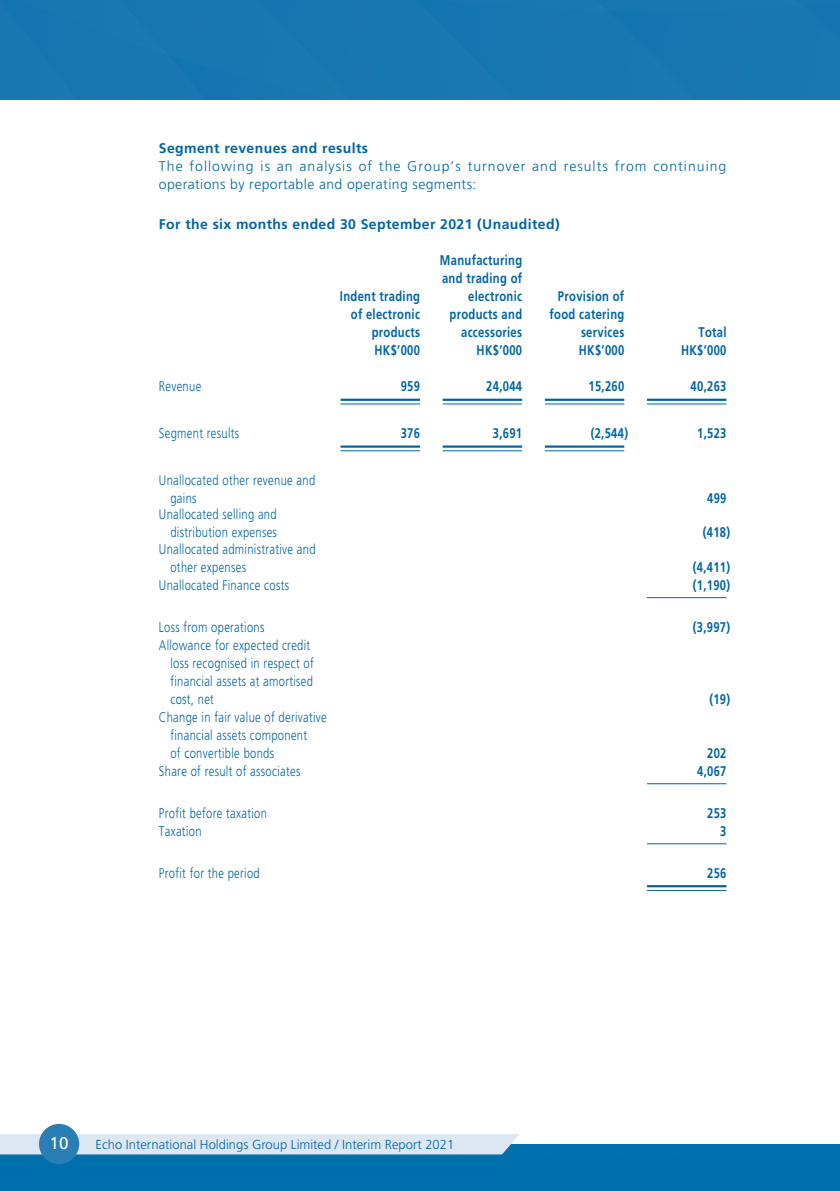
<style>
.page{position:relative;width:840px;height:1191px;background:#fff}
.page>*{position:absolute;margin:0;border:0;box-sizing:border-box;transform-origin:0 0}
.t1{font:17px "Frutiger LT Std";color:#fff}
._51_N_Table_txt{font:300 14px "Frutiger LT Std";letter-spacing:.03em;color:#0065a4;scale:.8 1}
._51_N_Table_txt-2{font:700 14px "Frutiger LT Std";letter-spacing:.03em;color:#0065a4;scale:.8 1}
._06_Notes{font:300 14px/18px "Frutiger LT Std";letter-spacing:.07em;color:#0065a4}
._08_NH2{font:700 14px "Frutiger LT Std";letter-spacing:.03em;color:#0065a4}
.t2{font:300 13px "Frutiger LT Std";color:#0065a4}
</style>
<div class="page">
<img style="left:0;top:0;width:839px;height:1191px">
<div style="left:0;top:101px;width:839px;height:1043px;background:#fff"></div>
<div style="left:0;top:1134px;width:519px;height:20px;background:#dde7f2"></div>
<div style="left:39px;top:1123px;width:40px;height:41px;background:#2a7eb6;border-radius:50%"></div>
<hr style="left:340px;top:399px;width:80px;height:2px;background:#0065a4">
<hr style="left:340px;top:403px;width:80px;height:1px;background:#0065a4">
<hr style="left:442px;top:399px;width:80px;height:2px;background:#0065a4">
<hr style="left:442px;top:403px;width:80px;height:1px;background:#0065a4">
<hr style="left:544px;top:399px;width:80px;height:2px;background:#0065a4">
<hr style="left:544px;top:403px;width:80px;height:1px;background:#0065a4">
<hr style="left:646px;top:399px;width:80px;height:2px;background:#0065a4">
<hr style="left:646px;top:403px;width:80px;height:1px;background:#0065a4">
<hr style="left:340px;top:445px;width:80px;height:3px;background:#0065a4">
<hr style="left:340px;top:450px;width:80px;height:1px;background:#0065a4">
<hr style="left:442px;top:445px;width:80px;height:3px;background:#0065a4">
<hr style="left:442px;top:450px;width:80px;height:1px;background:#0065a4">
<hr style="left:544px;top:445px;width:80px;height:3px;background:#0065a4">
<hr style="left:544px;top:450px;width:80px;height:1px;background:#0065a4">
<hr style="left:646px;top:597px;width:80px;height:1px;background:#0065a4">
<hr style="left:646px;top:783px;width:80px;height:1px;background:#0065a4">
<hr style="left:646px;top:843px;width:80px;height:1px;background:#0065a4">
<hr style="left:646px;top:885px;width:80px;height:2px;background:#0065a4">
<hr style="left:646px;top:890px;width:80px;height:1px;background:#0065a4">
<p class="_08_NH2" style="left:159px;top:140px;width:210px">Segment revenues and results</p>
<p class="_06_Notes" style="left:159px;top:158px;width:568px">The following is an analysis of the Group’s turnover and results from continuing operations by reportable and operating segments:</p>
<p class="_08_NH2" style="left:159px;top:216px;width:402px">For the six months ended 30 September 2021 (Unaudited)</p>
<p class="_51_N_Table_txt-2" style="left:340px;top:288px;width:102px">Indent trading</p>
<p class="_51_N_Table_txt-2" style="left:350px;top:306px;width:88px">of electronic</p>
<p class="_51_N_Table_txt-2" style="left:371px;top:324px;width:62px">products</p>
<p class="_51_N_Table_txt-2" style="left:439px;top:252px;width:104px">Manufacturing</p>
<p class="_51_N_Table_txt-2" style="left:442px;top:270px;width:102px">and trading of</p>
<p class="_51_N_Table_txt-2" style="left:468px;top:288px;width:69px">electronic</p>
<p class="_51_N_Table_txt-2" style="left:449px;top:306px;width:92px">products and</p>
<p class="_51_N_Table_txt-2" style="left:461px;top:324px;width:78px">accessories</p>
<p class="_51_N_Table_txt-2" style="left:557px;top:288px;width:84px">Provision of</p>
<p class="_51_N_Table_txt-2" style="left:549px;top:306px;width:95px">food catering</p>
<p class="_51_N_Table_txt-2" style="left:580px;top:324px;width:56px">services</p>
<p class="_51_N_Table_txt-2" style="left:698px;top:324px;width:37px">Total</p>
<p class="_51_N_Table_txt-2" style="left:374px;top:342px;width:58px">HK$’000</p>
<p class="_51_N_Table_txt-2" style="left:476px;top:342px;width:58px">HK$’000</p>
<p class="_51_N_Table_txt-2" style="left:578px;top:342px;width:58px">HK$’000</p>
<p class="_51_N_Table_txt-2" style="left:680px;top:342px;width:58px">HK$’000</p>
<p class="_51_N_Table_txt" style="left:159px;top:379px;width:54px">Revenue</p>
<p class="_51_N_Table_txt-2" style="left:400px;top:378px;width:26px">959</p>
<p class="_51_N_Table_txt-2" style="left:486px;top:378px;width:46px">24,044</p>
<p class="_51_N_Table_txt-2" style="left:588px;top:378px;width:46px">15,260</p>
<p class="_51_N_Table_txt-2" style="left:690px;top:378px;width:46px">40,263</p>
<p class="_51_N_Table_txt" style="left:159px;top:425px;width:102px">Segment results</p>
<p class="_51_N_Table_txt-2" style="left:400px;top:425px;width:26px">376</p>
<p class="_51_N_Table_txt-2" style="left:492px;top:425px;width:38px">3,691</p>
<p class="_51_N_Table_txt-2" style="left:590px;top:425px;width:48px">(2,544)</p>
<p class="_51_N_Table_txt-2" style="left:696px;top:425px;width:38px">1,523</p>
<p class="_51_N_Table_txt" style="left:159px;top:472px;width:197px">Unallocated other revenue and</p>
<p class="_51_N_Table_txt" style="left:170px;top:490px;width:34px">gains</p>
<p class="_51_N_Table_txt-2" style="left:706px;top:490px;width:26px">499</p>
<p class="_51_N_Table_txt" style="left:159px;top:506px;width:149px">Unallocated selling and</p>
<p class="_51_N_Table_txt" style="left:170px;top:524px;width:135px">distribution expenses</p>
<p class="_51_N_Table_txt-2" style="left:702px;top:524px;width:36px">(418)</p>
<p class="_51_N_Table_txt" style="left:159px;top:541px;width:197px">Unallocated administrative and</p>
<p class="_51_N_Table_txt" style="left:170px;top:559px;width:96px">other expenses</p>
<p class="_51_N_Table_txt-2" style="left:692px;top:558px;width:48px">(4,411)</p>
<p class="_51_N_Table_txt" style="left:159px;top:577px;width:164px">Unallocated Finance costs</p>
<p class="_51_N_Table_txt-2" style="left:692px;top:576px;width:48px">(1,190)</p>
<p class="_51_N_Table_txt" style="left:159px;top:619px;width:133px">Loss from operations</p>
<p class="_51_N_Table_txt-2" style="left:692px;top:618px;width:48px">(3,997)</p>
<p class="_51_N_Table_txt" style="left:159px;top:637px;width:191px">Allowance for expected credit</p>
<p class="_51_N_Table_txt" style="left:170px;top:655px;width:181px">loss recognised in respect of</p>
<p class="_51_N_Table_txt" style="left:170px;top:673px;width:180px">financial assets at amortised</p>
<p class="_51_N_Table_txt" style="left:170px;top:691px;width:56px">cost, net</p>
<p class="_51_N_Table_txt-2" style="left:709px;top:690px;width:28px">(19)</p>
<p class="_51_N_Table_txt" style="left:159px;top:709px;width:211px">Change in fair value of derivative</p>
<p class="_51_N_Table_txt" style="left:170px;top:727px;width:172px">financial assets component</p>
<p class="_51_N_Table_txt" style="left:170px;top:745px;width:131px">of convertible bonds</p>
<p class="_51_N_Table_txt-2" style="left:706px;top:744px;width:26px">202</p>
<p class="_51_N_Table_txt" style="left:159px;top:763px;width:178px">Share of result of associates</p>
<p class="_51_N_Table_txt-2" style="left:696px;top:762px;width:38px">4,067</p>
<p class="_51_N_Table_txt" style="left:159px;top:805px;width:137px">Profit before taxation</p>
<p class="_51_N_Table_txt-2" style="left:706px;top:804px;width:26px">253</p>
<p class="_51_N_Table_txt" style="left:159px;top:823px;width:55px">Taxation</p>
<p class="_51_N_Table_txt-2" style="left:719px;top:822px;width:9px">3</p>
<p class="_51_N_Table_txt" style="left:159px;top:865px;width:128px">Profit for the period</p>
<p class="_51_N_Table_txt-2" style="left:706px;top:864px;width:26px">256</p>
<p class="t1" style="left:50px;top:1133px;width:20px">10</p>
<p class="t2" style="left:96px;top:1137px;width:360px">Echo International Holdings Group Limited / Interim Report 2021</p>
</div>
